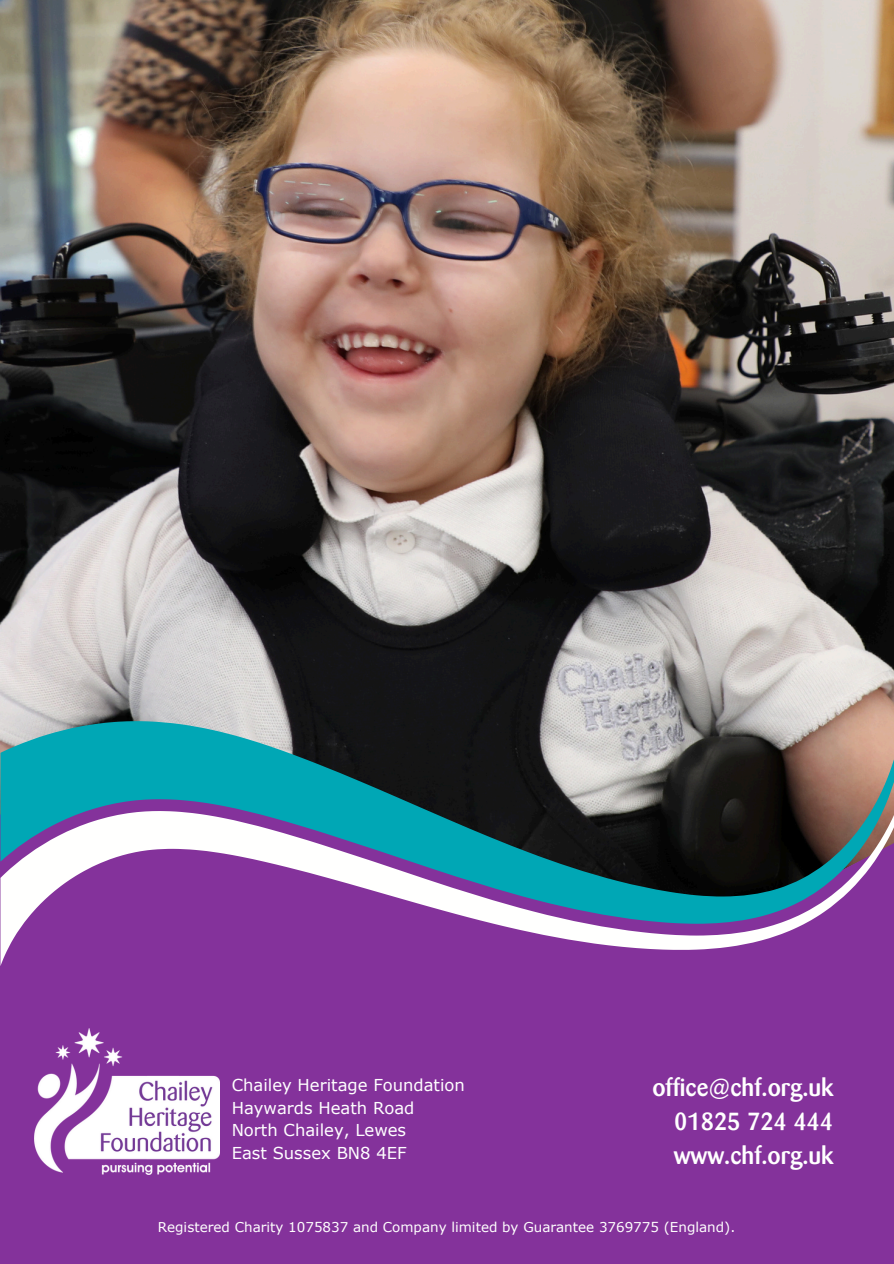
<style>
.page{position:relative;width:894px;height:1264px;background:#fff}
.page>*{position:absolute;margin:0;border:0;box-sizing:border-box;transform-origin:0 0}
.t1{font:500 24.45px/33.8px "Barmeno";color:#fff;text-align:justify}
.t2{font:16.35px/22.4px "Verdana";color:#fff}
.t3{font:13.5px "Verdana";color:#fffffe}
</style>
<div class="page">
<img style="left:0;top:0;width:893px;height:689px">
<div style="left:0;top:902px;width:892px;height:361px;background:#84329b"></div>
<svg style="left:0;top:689px;width:893px;height:277px"></svg>
<img style="left:35px;top:1028px;width:184px;height:146px">
<h1 class="t2" style="left:232px;top:1073px;width:235px">Chailey Heritage Foundation<br>Haywards Heath Road<br>North Chailey, Lewes<br>East Sussex BN8 4EF</h1>
<h2 class="t1" style="left:673px;top:1072px;width:161px;text-indent:-21px">office@chf.org.uk 01825 724 444 www.chf.org.uk</h2>
<p class="t3" style="left:158px;top:1218px;width:578px">Registered Charity 1075837 and Company limited by Guarantee 3769775 (England).</p>
</div>
